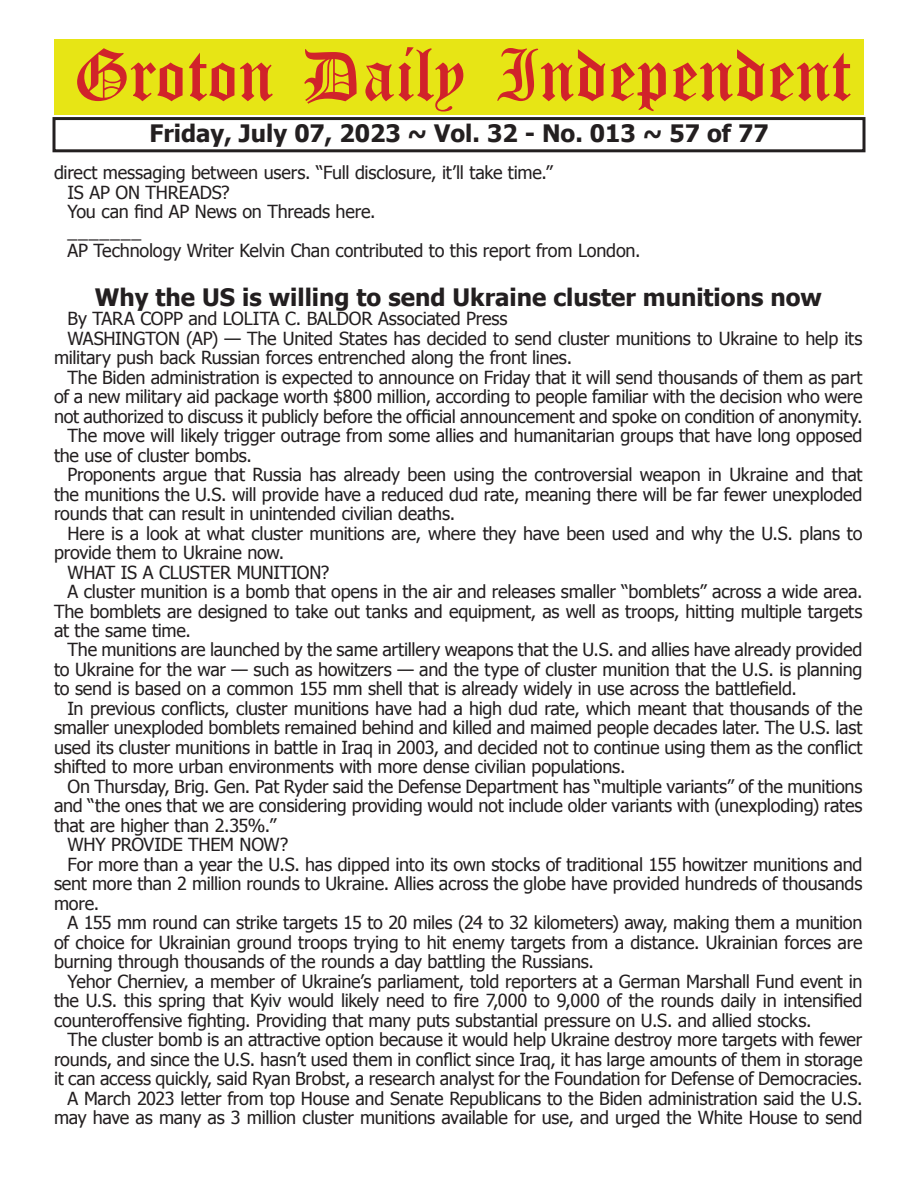
<style>
.page{position:relative;width:918px;height:1188px;background:#fff}
.page>*{position:absolute;margin:0;border:0;box-sizing:border-box;transform-origin:0 0}
.t1{font:54px "Old English Five";color:#d1232a}
.t2{font:700 24px "Tahoma";color:#231f20}
.t3{font:18px/19.5px "Tahoma";letter-spacing:-.01em;color:#231f20}
</style>
<div class="page">
<div style="left:52px;top:117px;width:814px;height:35px;border:3px solid #231f20"></div>
<div style="left:54px;top:40px;width:810px;height:75px;background:#e7e515"></div>
<h1 class="t1" style="left:73px;top:50px;width:779px">Groton Daily Independent</h1>
<h2 class="t2" style="left:149px;top:116px;width:621px">Friday, July 07, 2023 ~ Vol. 32 - No. 013 ~ 57 of 77</h2>
<p class="t3" style="left:68px;top:162px;width:575px;text-indent:-14px">direct messaging between users. “Full disclosure, it’ll take time.”<br>IS AP ON THREADS?<br>You can find AP News on Threads here.<br>_______<br>AP Technology Writer Kelvin Chan contributed to this report from London.</p>
<h2 class="t2" style="left:95px;top:280px;width:729px">Why the US is willing to send Ukraine cluster munitions now</h2>
<p class="t3" style="left:68px;top:308px;width:442px">By TARA COPP and LOLITA C. BALDOR Associated Press</p>
<p class="t3" style="left:68px;top:327px;width:796px">WASHINGTON (AP) — The United States has decided to send cluster munitions to Ukraine to help its</p>
<p class="t3" style="left:54px;top:347px;width:520px">military push back Russian forces entrenched along the front lines.</p>
<p class="t3" style="left:68px;top:366px;width:796px">The Biden administration is expected to announce on Friday that it will send thousands of them as part</p>
<p class="t3" style="left:54px;top:386px;width:810px">of a new military aid package worth $800 million, according to people familiar with the decision who were</p>
<p class="t3" style="left:54px;top:405px;width:810px">not authorized to discuss it publicly before the official announcement and spoke on condition of anonymity.</p>
<p class="t3" style="left:68px;top:425px;width:796px">The move will likely trigger outrage from some allies and humanitarian groups that have long opposed</p>
<p class="t3" style="left:54px;top:444px;width:200px">the use of cluster bombs.</p>
<p class="t3" style="left:68px;top:464px;width:796px">Proponents argue that Russia has already been using the controversial weapon in Ukraine and that</p>
<p class="t3" style="left:54px;top:483px;width:810px">the munitions the U.S. will provide have a reduced dud rate, meaning there will be far fewer unexploded</p>
<p class="t3" style="left:54px;top:503px;width:403px">rounds that can result in unintended civilian deaths.</p>
<p class="t3" style="left:68px;top:522px;width:796px">Here is a look at what cluster munitions are, where they have been used and why the U.S. plans to</p>
<p class="t3" style="left:54px;top:542px;width:232px">provide them to Ukraine now.</p>
<p class="t3" style="left:68px;top:561px;width:263px">WHAT IS A CLUSTER MUNITION?</p>
<p class="t3" style="left:68px;top:581px;width:796px">A cluster munition is a bomb that opens in the air and releases smaller “bomblets” across a wide area.</p>
<p class="t3" style="left:54px;top:600px;width:810px">The bomblets are designed to take out tanks and equipment, as well as troops, hitting multiple targets</p>
<p class="t3" style="left:54px;top:620px;width:139px">at the same time.</p>
<p class="t3" style="left:68px;top:639px;width:796px">The munitions are launched by the same artillery weapons that the U.S. and allies have already provided</p>
<p class="t3" style="left:54px;top:659px;width:810px">to Ukraine for the war — such as howitzers — and the type of cluster munition that the U.S. is planning</p>
<p class="t3" style="left:54px;top:678px;width:744px">to send is based on a common 155 mm shell that is already widely in use across the battlefield.</p>
<p class="t3" style="left:68px;top:698px;width:796px">In previous conflicts, cluster munitions have had a high dud rate, which meant that thousands of the</p>
<p class="t3" style="left:54px;top:717px;width:810px">smaller unexploded bomblets remained behind and killed and maimed people decades later. The U.S. last</p>
<p class="t3" style="left:54px;top:737px;width:810px">used its cluster munitions in battle in Iraq in 2003, and decided not to continue using them as the conflict</p>
<p class="t3" style="left:54px;top:756px;width:573px">shifted to more urban environments with more dense civilian populations.</p>
<p class="t3" style="left:68px;top:776px;width:796px">On Thursday, Brig. Gen. Pat Ryder said the Defense Department has “multiple variants” of the munitions</p>
<p class="t3" style="left:54px;top:795px;width:810px">and “the ones that we are considering providing would not include older variants with (unexploding) rates</p>
<p class="t3" style="left:54px;top:815px;width:224px">that are higher than 2.35%.”</p>
<p class="t3" style="left:68px;top:834px;width:222px">WHY PROVIDE THEM NOW?</p>
<p class="t3" style="left:68px;top:854px;width:797px">For more than a year the U.S. has dipped into its own stocks of traditional 155 howitzer munitions and</p>
<p class="t3" style="left:54px;top:873px;width:810px">sent more than 2 million rounds to Ukraine. Allies across the globe have provided hundreds of thousands</p>
<p class="t3" style="left:54px;top:893px;width:47px">more.</p>
<p class="t3" style="left:68px;top:912px;width:797px">A 155 mm round can strike targets 15 to 20 miles (24 to 32 kilometers) away, making them a munition</p>
<p class="t3" style="left:54px;top:932px;width:810px">of choice for Ukrainian ground troops trying to hit enemy targets from a distance. Ukrainian forces are</p>
<p class="t3" style="left:54px;top:951px;width:542px">burning through thousands of the rounds a day battling the Russians.</p>
<p class="t3" style="left:68px;top:971px;width:797px">Yehor Cherniev, a member of Ukraine’s parliament, told reporters at a German Marshall Fund event in</p>
<p class="t3" style="left:54px;top:990px;width:810px">the U.S. this spring that Kyiv would likely need to fire 7,000 to 9,000 of the rounds daily in intensified</p>
<p class="t3" style="left:54px;top:1010px;width:759px">counteroffensive fighting. Providing that many puts substantial pressure on U.S. and allied stocks.</p>
<p class="t3" style="left:68px;top:1029px;width:796px">The cluster bomb is an attractive option because it would help Ukraine destroy more targets with fewer</p>
<p class="t3" style="left:54px;top:1049px;width:810px">rounds, and since the U.S. hasn’t used them in conflict since Iraq, it has large amounts of them in storage</p>
<p class="t3" style="left:54px;top:1068px;width:810px">it can access quickly, said Ryan Brobst, a research analyst for the Foundation for Defense of Democracies.</p>
<p class="t3" style="left:68px;top:1088px;width:797px">A March 2023 letter from top House and Senate Republicans to the Biden administration said the U.S.</p>
<p class="t3" style="left:54px;top:1107px;width:810px">may have as many as 3 million cluster munitions available for use, and urged the White House to send</p>
</div>
